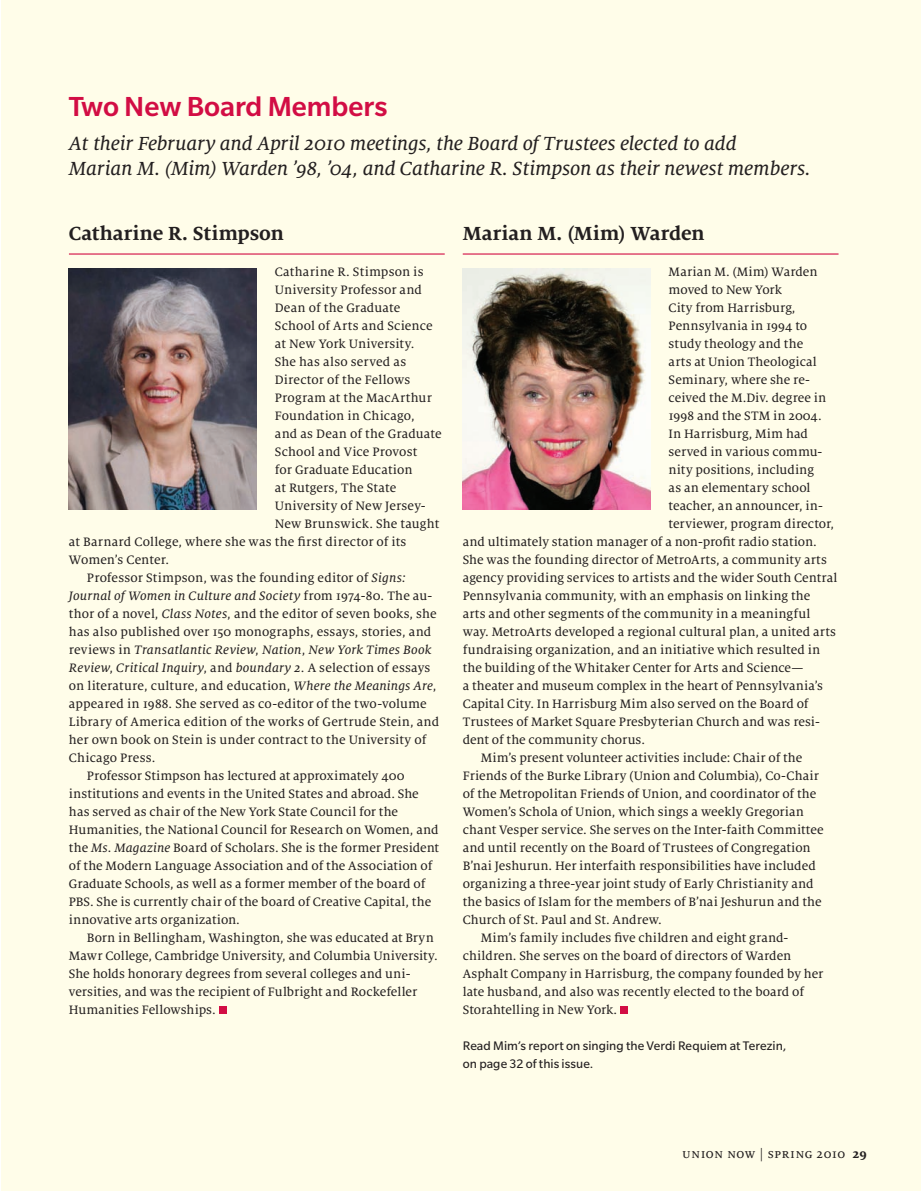
<style>
.page{position:relative;width:921px;height:1191px;background:#fff}
.page>*{position:absolute;margin:0;border:0;box-sizing:border-box;transform-origin:0 0}
.t1{font:500 30px "Slate Std";color:#d20d44}
.t2{font:21px/25.5px "Milo Serif OT Text Ita";letter-spacing:-.01em;color:#231f20}
.t3{font:700 21px "Milo Serif OT";letter-spacing:-.005em;color:#231f20}
.t4{font:13.5px/18px "Milo Serif OT Text";letter-spacing:.005em;color:#231f20}
.t5{font:13.5px/18px "Milo Serif OT Text Ita";letter-spacing:.015em;color:#231f20}
.t6{font:13.5px/18px "Slate Std";letter-spacing:.005em;color:#231f20}
.s1{font-family:"Milo Serif OT Text Ita"}
.s2{font-family:"Milo Serif OT Text"}
.s3{font-family:"Milo Serif OT";font-weight:700}
</style>
<div class="page">
<div style="left:1px;top:0;width:920px;height:1191px;background:#fffde9"></div>
<hr style="left:69px;top:253px;width:376px;height:2px;background:#d20d44">
<div style="left:219px;top:1006px;width:8px;height:8px;background:#d20d44"></div>
<hr style="left:463px;top:253px;width:375px;height:2px;background:#d20d44">
<div style="left:620px;top:1006px;width:8px;height:8px;background:#d20d44"></div>
<img style="left:463px;top:268px;width:188px;height:242px">
<img style="left:69px;top:268px;width:188px;height:242px">
<h1 class="t1" style="left:69px;top:90px;width:320px">Two New Board Members</h1>
<h2 class="t2" style="left:69px;top:131px;width:743px">At their February and April 2010 meetings, the Board of Trustees elected to add<br>Marian M. (Mim) Warden ’98, ’04, and Catharine R. Stimpson as their newest members.</h2>
<h2 class="t3" style="left:69px;top:222px;width:216px">Catharine R. Stimpson</h2>
<p class="t4" style="left:275px;top:263px;width:150px">Catharine R. Stimpson is</p>
<p class="t4" style="left:275px;top:281px;width:149px">University Professor and</p>
<p class="t4" style="left:275px;top:299px;width:127px">Dean of the Graduate</p>
<p class="t4" style="left:275px;top:317px;width:159px">School of Arts and Science</p>
<p class="t4" style="left:275px;top:335px;width:141px">at New York University.</p>
<p class="t4" style="left:275px;top:353px;width:133px">She has also served as</p>
<p class="t4" style="left:275px;top:371px;width:137px">Director of the Fellows</p>
<p class="t4" style="left:275px;top:389px;width:159px">Program at the MacArthur</p>
<p class="t4" style="left:275px;top:407px;width:141px">Foundation in Chicago,</p>
<p class="t4" style="left:275px;top:425px;width:168px">and as Dean of the Graduate</p>
<p class="t4" style="left:275px;top:443px;width:144px">School and Vice Provost</p>
<p class="t4" style="left:275px;top:461px;width:139px">for Graduate Education</p>
<p class="t4" style="left:275px;top:479px;width:123px">at Rutgers, The State</p>
<p class="t4" style="left:275px;top:497px;width:152px">University of New Jersey-</p>
<p class="t4" style="left:275px;top:515px;width:166px">New Brunswick. She taught</p>
<p class="t4" style="left:69px;top:533px;width:339px">at Barnard College, where she was the first director of its</p>
<p class="t4" style="left:69px;top:551px;width:102px">Women’s Center.</p>
<p class="t4" style="left:87px;top:569px;width:320px">Professor Stimpson, was the founding editor of <span class="s1">Signs:</span></p>
<p class="t5" style="left:69px;top:587px;width:365px">Journal of Women in Culture and Society <span class="s2">from 1974-80. The au-</span></p>
<p class="t4" style="left:69px;top:605px;width:369px">thor of a novel, <span class="s1">Class Notes</span>, and the editor of seven books, she has also published over 150 monographs, essays, stories, and</p>
<p class="t5" style="left:69px;top:641px;width:364px"><span class="s2">reviews in</span> Transatlantic Review<span class="s2">,</span> Nation<span class="s2">,</span> New York Times Book<br>Review<span class="s2">,</span> Critical Inquiry<span class="s2">, and</span> boundary 2<span class="s2">. A selection of essays</span></p>
<p class="t4" style="left:69px;top:677px;width:369px">on literature, culture, and education, <span class="s1">Where the Meanings Are</span>,</p>
<p class="t4" style="left:69px;top:695px;width:359px">appeared in 1988. She served as co-editor of the two-volume</p>
<p class="t4" style="left:69px;top:713px;width:372px">Library of America edition of the works of Gertrude Stein, and</p>
<p class="t4" style="left:69px;top:731px;width:359px">her own book on Stein is under contract to the University of</p>
<p class="t4" style="left:69px;top:749px;width:88px">Chicago Press.</p>
<p class="t4" style="left:87px;top:767px;width:319px">Professor Stimpson has lectured at approximately 400</p>
<p class="t4" style="left:69px;top:785px;width:351px">institutions and events in the United States and abroad. She</p>
<p class="t4" style="left:69px;top:803px;width:331px">has served as chair of the New York State Council for the</p>
<p class="t4" style="left:69px;top:821px;width:371px">Humanities, the National Council for Research on Women, and</p>
<p class="t4" style="left:69px;top:839px;width:372px">the <span class="s1">Ms. Magazine</span> Board of Scholars. She is the former President</p>
<p class="t4" style="left:69px;top:857px;width:365px">of the Modern Language Association and of the Association of</p>
<p class="t4" style="left:69px;top:875px;width:358px">Graduate Schools, as well as a former member of the board of</p>
<p class="t4" style="left:69px;top:893px;width:364px">PBS. She is currently chair of the board of Creative Capital, the</p>
<p class="t4" style="left:69px;top:911px;width:172px">innovative arts organization.</p>
<p class="t4" style="left:87px;top:929px;width:348px">Born in Bellingham, Washington, she was educated at Bryn</p>
<p class="t4" style="left:69px;top:947px;width:370px">Mawr College, Cambridge University, and Columbia University.</p>
<p class="t4" style="left:69px;top:965px;width:343px">She holds honorary degrees from several colleges and uni-</p>
<p class="t4" style="left:69px;top:983px;width:350px">versities, and was the recipient of Fulbright and Rockefeller</p>
<p class="t4" style="left:69px;top:1001px;width:148px">Humanities Fellowships.</p>
<h2 class="t3" style="left:463px;top:222px;width:243px">Marian M. (Mim) Warden</h2>
<p class="t4" style="left:669px;top:263px;width:150px">Marian M. (Mim) Warden</p>
<p class="t4" style="left:669px;top:281px;width:115px">moved to New York</p>
<p class="t4" style="left:669px;top:299px;width:128px">City from Harrisburg,</p>
<p class="t4" style="left:669px;top:317px;width:140px">Pennsylvania in 1994 to</p>
<p class="t4" style="left:669px;top:335px;width:136px">study theology and the</p>
<p class="t4" style="left:669px;top:353px;width:150px">arts at Union Theological</p>
<p class="t4" style="left:669px;top:371px;width:143px">Seminary, where she re-</p>
<p class="t4" style="left:669px;top:389px;width:159px">ceived the M.Div. degree in</p>
<p class="t4" style="left:669px;top:407px;width:155px">1998 and the STM in 2004.</p>
<p class="t4" style="left:669px;top:425px;width:141px">In Harrisburg, Mim had</p>
<p class="t4" style="left:669px;top:443px;width:155px">served in various commu-</p>
<p class="t4" style="left:669px;top:461px;width:147px">nity positions, including</p>
<p class="t4" style="left:669px;top:479px;width:143px">as an elementary school</p>
<p class="t4" style="left:669px;top:497px;width:156px">teacher, an announcer, in-</p>
<p class="t4" style="left:669px;top:515px;width:167px">terviewer, program director,</p>
<p class="t4" style="left:463px;top:533px;width:356px">and ultimately station manager of a non-profit radio station.</p>
<p class="t4" style="left:463px;top:551px;width:366px">She was the founding director of MetroArts, a community arts</p>
<p class="t4" style="left:463px;top:569px;width:376px">agency providing services to artists and the wider South Central</p>
<p class="t4" style="left:463px;top:587px;width:349px">Pennsylvania community, with an emphasis on linking the</p>
<p class="t4" style="left:463px;top:605px;width:349px">arts and other segments of the community in a meaningful</p>
<p class="t4" style="left:463px;top:623px;width:375px">way. MetroArts developed a regional cultural plan, a united arts</p>
<p class="t4" style="left:463px;top:641px;width:359px">fundraising organization, and an initiative which resulted in</p>
<p class="t4" style="left:463px;top:659px;width:342px">the building of the Whitaker Center for Arts and Science—</p>
<p class="t4" style="left:463px;top:677px;width:362px">a theater and museum complex in the heart of Pennsylvania’s</p>
<p class="t4" style="left:463px;top:695px;width:347px">Capital City. In Harrisburg Mim also served on the Board of</p>
<p class="t4" style="left:463px;top:713px;width:359px">Trustees of Market Square Presbyterian Church and was resi-</p>
<p class="t4" style="left:463px;top:731px;width:184px">dent of the community chorus.</p>
<p class="t4" style="left:481px;top:749px;width:323px">Mim’s present volunteer activities include: Chair of the</p>
<p class="t4" style="left:463px;top:767px;width:358px">Friends of the Burke Library (Union and Columbia), Co-Chair</p>
<p class="t4" style="left:463px;top:785px;width:355px">of the Metropolitan Friends of Union, and coordinator of the</p>
<p class="t4" style="left:463px;top:803px;width:343px">Women’s Schola of Union, which sings a weekly Gregorian</p>
<p class="t4" style="left:463px;top:821px;width:362px">chant Vesper service. She serves on the Inter-faith Committee</p>
<p class="t4" style="left:463px;top:839px;width:349px">and until recently on the Board of Trustees of Congregation</p>
<p class="t4" style="left:463px;top:857px;width:355px">B’nai Jeshurun. Her interfaith responsibilities have included</p>
<p class="t4" style="left:463px;top:875px;width:352px">organizing a three-year joint study of Early Christianity and</p>
<p class="t4" style="left:463px;top:893px;width:360px">the basics of Islam for the members of B’nai Jeshurun and the</p>
<p class="t4" style="left:463px;top:911px;width:200px">Church of St. Paul and St. Andrew.</p>
<p class="t4" style="left:481px;top:929px;width:309px">Mim’s family includes five children and eight grand-</p>
<p class="t4" style="left:463px;top:947px;width:330px">children. She serves on the board of directors of Warden</p>
<p class="t4" style="left:463px;top:965px;width:362px">Asphalt Company in Harrisburg, the company founded by her</p>
<p class="t4" style="left:463px;top:983px;width:343px">late husband, and also was recently elected to the board of</p>
<p class="t4" style="left:463px;top:1001px;width:156px">Storahtelling in New York.</p>
<p class="t6" style="left:463px;top:1037px;width:325px">Read Mim’s report on singing the Verdi Requiem at Terezin, on page 32 of this issue.</p>
<p class="t4" style="left:682px;top:1145px;width:186px">union now | spring 2010 <span class="s3">29</span></p>
</div>
